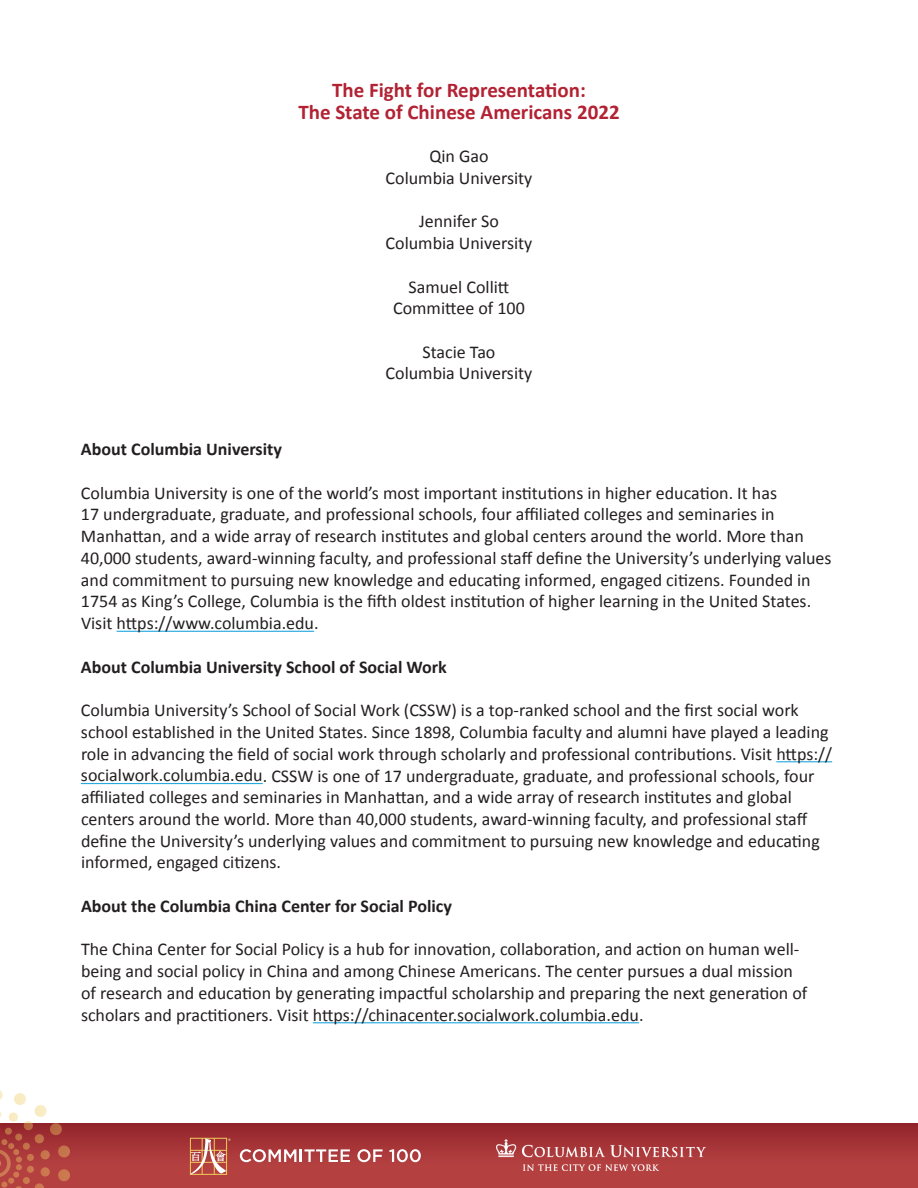
<style>
.page{position:relative;width:918px;height:1188px;background:#fff}
.page>*{position:absolute;margin:0;border:0;box-sizing:border-box;transform-origin:0 0}
.Chapter_and_Intro{font:700 21px "Calibri";color:#b22233}
.t1{font:18px/21.8px "Calibri";color:#231f20}
.t2{font:700 18px "Calibri";color:#231f20}
</style>
<div class="page">
<div style="left:0;top:1124px;width:918px;height:64px;background:linear-gradient(to bottom,#98292f,#bb4645)"></div>
<svg style="left:240px;top:1149px;width:110px;height:13px"></svg>
<svg style="left:357px;top:1149px;width:26px;height:13px"></svg>
<svg style="left:389px;top:1149px;width:32px;height:13px"></svg>
<svg style="left:190px;top:1138px;width:41px;height:37px;background:#c67664"></svg>
<img style="left:496px;top:1139px;width:210px;height:32px">
<svg style="left:0;top:1090px;width:70px;height:98px"></svg>
<hr style="left:117px;top:631px;width:197px;height:1px;background:#2baadf">
<hr style="left:776px;top:761px;width:56px;height:1px;background:#2baadf">
<hr style="left:81px;top:783px;width:182px;height:1px;background:#2baadf">
<hr style="left:313px;top:1022px;width:326px;height:1px;background:#2baadf">
<p class="Chapter_and_Intro" style="left:332px;top:76px;width:255px">The Fight for Representation:</p>
<p class="Chapter_and_Intro" style="left:298px;top:98px;width:323px">The State of Chinese Americans 2022</p>
<p class="t1" style="left:429px;top:145px;width:61px">Qin Gao</p>
<p class="t1" style="left:386px;top:167px;width:148px">Columbia University</p>
<p class="t1" style="left:419px;top:210px;width:81px">Jennifer So</p>
<p class="t1" style="left:386px;top:232px;width:148px">Columbia University</p>
<p class="t1" style="left:409px;top:276px;width:102px">Samuel Collitt</p>
<p class="t1" style="left:393px;top:297px;width:133px">Committee of 100</p>
<p class="t1" style="left:423px;top:341px;width:74px">Stacie Tao</p>
<p class="t1" style="left:386px;top:363px;width:148px">Columbia University</p>
<p class="t2" style="left:81px;top:438px;width:202px">About Columbia University</p>
<p class="t1" style="left:81px;top:482px;width:752px">Columbia University is one of the world’s most important institutions in higher education. It has<br>17 undergraduate, graduate, and professional schools, four affiliated colleges and seminaries in Manhattan, and a wide array of research institutes and global centers around the world. More than 40,000 students, award-winning faculty, and professional staff define the University’s underlying values and commitment to pursuing new knowledge and educating informed, engaged citizens. Founded in 1754 as King’s College, Columbia is the fifth oldest institution of higher learning in the United States.<br>Visit https://www.columbia.edu.</p>
<p class="t2" style="left:81px;top:655px;width:367px">About Columbia University School of Social Work</p>
<p class="t1" style="left:81px;top:699px;width:753px">Columbia University’s School of Social Work (CSSW) is a top-ranked school and the first social work school established in the United States. Since 1898, Columbia faculty and alumni have played a leading role in advancing the field of social work through scholarly and professional contributions. Visit https:// socialwork.columbia.edu. CSSW is one of 17 undergraduate, graduate, and professional schools, four affiliated colleges and seminaries in Manhattan, and a wide array of research institutes and global centers around the world. More than 40,000 students, award-winning faculty, and professional staff define the University’s underlying values and commitment to pursuing new knowledge and educating informed, engaged citizens.</p>
<p class="t2" style="left:81px;top:895px;width:373px">About the Columbia China Center for Social Policy</p>
<p class="t1" style="left:81px;top:939px;width:728px">The China Center for Social Policy is a hub for innovation, collaboration, and action on human well&shy;being and social policy in China and among Chinese Americans. The center pursues a dual mission of research and education by generating impactful scholarship and preparing the next generation of scholars and practitioners. Visit https://chinacenter.socialwork.columbia.edu.</p>
</div>
